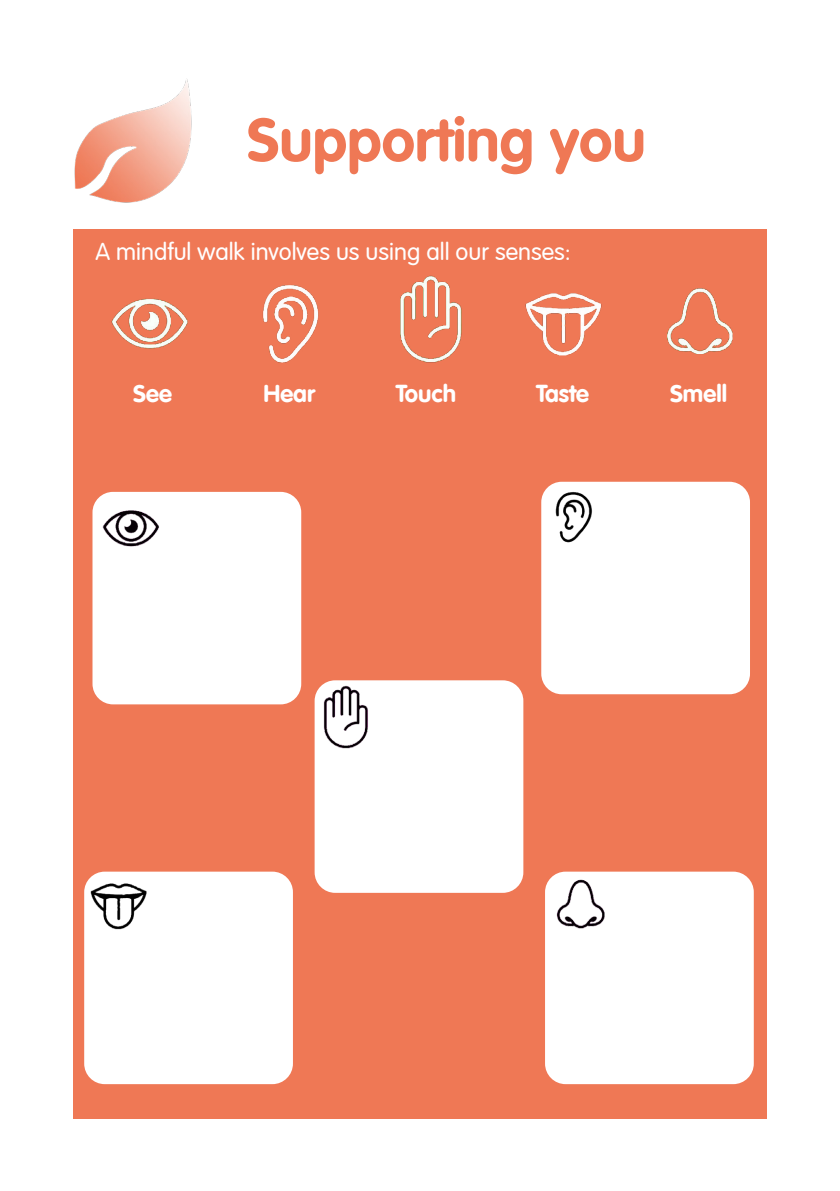
<style>
.page{position:relative;width:840px;height:1191px;background:#fff}
.page>*{position:absolute;margin:0;border:0;box-sizing:border-box;transform-origin:0 0}
.t1{font:700 60px "VAG Rounded Std";color:#ef7855}
.t2{font:300 24px "VAG Rounded Std";color:#fff}
.t3{font:700 24px "VAG Rounded Std";color:#fff}
</style>
<div class="page">
<div style="left:73px;top:230px;width:693px;height:889px;background:#ef7855"></div>
<img style="left:74px;top:79px;width:118px;height:124px">
<div style="left:92px;top:492px;width:209px;height:212px;background:#fff;border-radius:21px"></div>
<img style="left:111px;top:298px;width:77px;height:51px">
<img style="left:262px;top:285px;width:57px;height:78px">
<img style="left:400px;top:275px;width:62px;height:88px">
<img style="left:525px;top:293px;width:77px;height:63px">
<img style="left:667px;top:288px;width:66px;height:67px">
<div style="left:541px;top:482px;width:208px;height:212px;background:#fff;border-radius:21px"></div>
<div style="left:84px;top:871px;width:209px;height:213px;background:#fff;border-radius:21px"></div>
<div style="left:544px;top:871px;width:209px;height:213px;background:#fff;border-radius:21px"></div>
<div style="left:314px;top:680px;width:209px;height:213px;background:#fff;border-radius:21px"></div>
<img style="left:93px;top:491px;width:80px;height:56px">
<img style="left:542px;top:482px;width:50px;height:61px">
<img style="left:314px;top:680px;width:62px;height:84px">
<img style="left:84px;top:871px;width:68px;height:78px">
<img style="left:546px;top:871px;width:68px;height:58px">
<p class="t1" style="left:247px;top:105px;width:400px">Supporting you</p>
<p class="t2" style="left:95px;top:237px;width:476px">A mindful walk involves us using all our senses:</p>
<p class="t3" style="left:133px;top:380px;width:40px">See</p>
<p class="t3" style="left:263px;top:380px;width:53px">Hear</p>
<p class="t3" style="left:396px;top:380px;width:61px">Touch</p>
<p class="t3" style="left:536px;top:379px;width:54px">Taste</p>
<p class="t3" style="left:669px;top:379px;width:58px">Smell</p>
</div>
